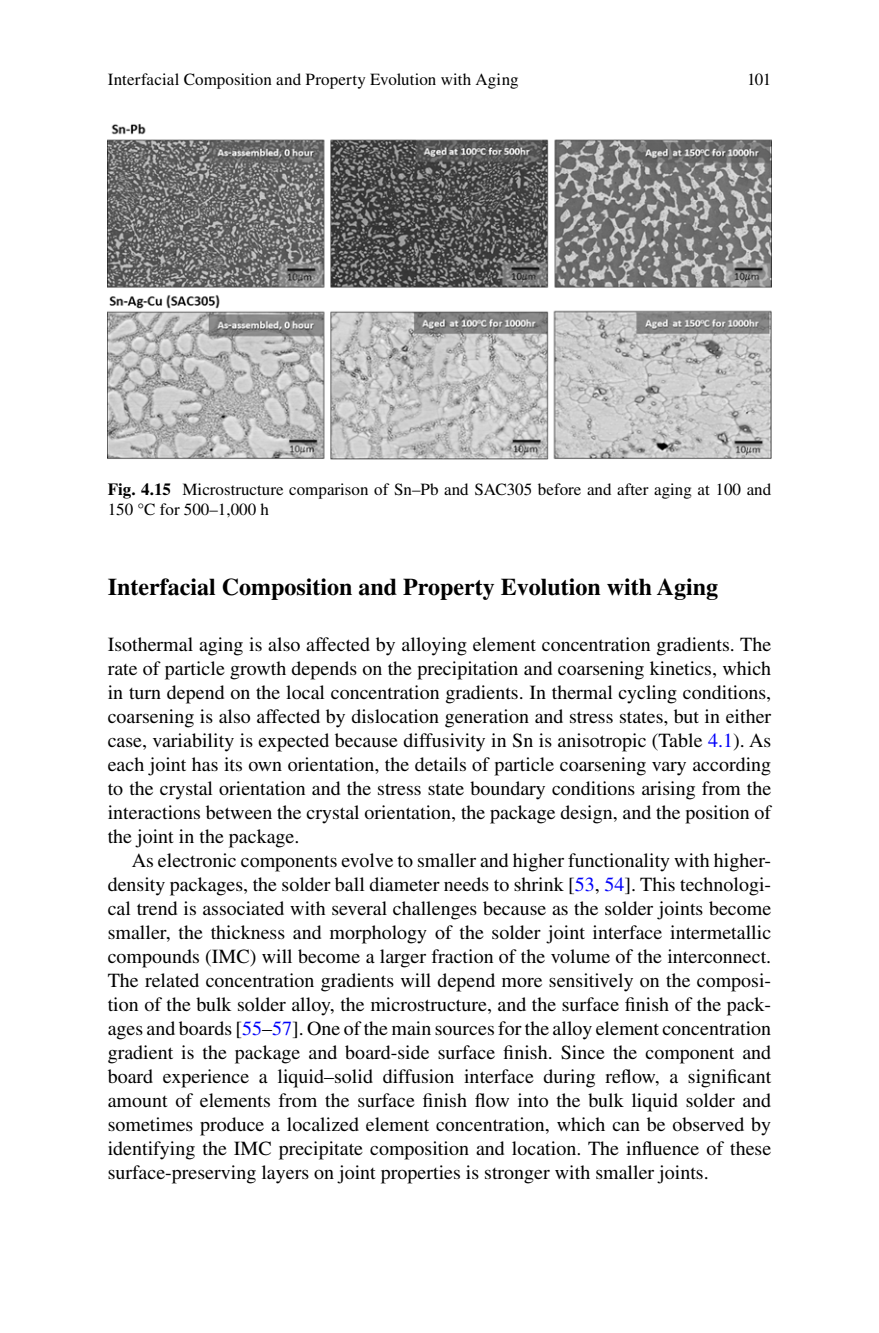
<style>
.page{position:relative;width:879px;height:1333px;background:#fff}
.page>*{position:absolute;margin:0;border:0;box-sizing:border-box;transform-origin:0 0}
.t1{font:700 24px "Jhhhpf Times";color:#000}
.t2{font:20px/24px "Lngmxv Times";color:#000;text-align:justify}
.t3{font:17px/20px "Lngmxv Times";color:#000}
.s1{font-family:"Jhhhpf Times";font-weight:700}
.s2{color:#0000fa}
</style>
<div class="page">
<img style="left:108px;top:123px;width:663px;height:336px">
<p class="t3" style="left:108px;top:71px;width:412px">Interfacial Composition and Property Evolution with Aging</p>
<p class="t3" style="left:747px;top:71px;width:26px">101</p>
<p class="t3" style="left:108px;top:481px;width:665px"><span class="s1">Fig. 4.15</span> Microstructure comparison of Sn–Pb and SAC305 before and after aging at 100 and<br>150 °C for 500–1,000 h</p>
<p class="t1" style="left:108px;top:578px;width:612px">Interfacial Composition and Property Evolution with Aging</p>
<p class="t2" style="left:108px;top:634px;width:665px">Isothermal aging is also affected by alloying element concentration gradients. The rate of particle growth depends on the precipitation and coarsening kinetics, which in turn depend on the local concentration gradients. In thermal cycling conditions, coarsening is also affected by dislocation generation and stress states, but in either case, variability is expected because diffusivity in Sn is anisotropic (Table <span class="s2">4.1</span> ). As each joint has its own orientation, the details of particle coarsening vary according to the crystal orientation and the stress state boundary conditions arising from the interactions between the crystal orientation, the package design, and the position of the joint in the package.</p>
<p class="t2" style="left:108px;top:850px;width:665px;text-indent:24px">As electronic components evolve to smaller and higher functionality with higher&shy;density packages, the solder ball diameter needs to shrink [ <span class="s2">53</span> , <span class="s2">54</span> ]. This technologi&shy;cal trend is associated with several challenges because as the solder joints become smaller, the thickness and morphology of the solder joint interface intermetallic compounds (IMC) will become a larger fraction of the volume of the interconnect.<br>The related concentration gradients will depend more sensitively on the composi&shy;tion of the bulk solder alloy, the microstructure, and the surface finish of the pack&shy;ages and boards [ <span class="s2">55</span> – <span class="s2">57</span> ]. One of the main sources for the alloy element concentration gradient is the package and board-side surface finish. Since the component and board experience a liquid–solid diffusion interface during reflow, a significant amount of elements from the surface finish flow into the bulk liquid solder and sometimes produce a localized element concentration, which can be observed by identifying the IMC precipitate composition and location. The influence of these surface-preserving layers on joint properties is stronger with smaller joints.</p>
</div>
